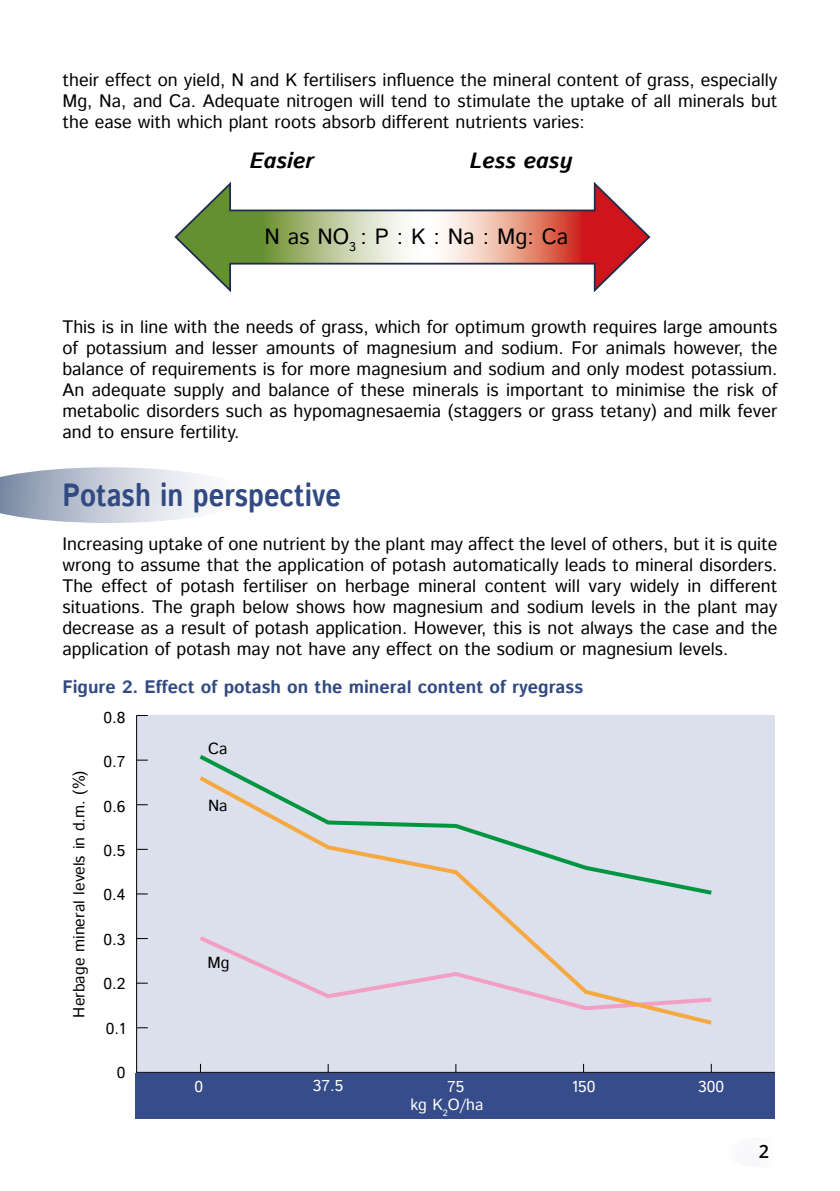
<style>
.page{position:relative;width:840px;height:1191px;background:#fff}
.page>*{position:absolute;margin:0;border:0;box-sizing:border-box;transform-origin:0 0}
.t1{font:700 32px "Istok";color:#324a82;scale:.85 1}
.t2{font:22px "Istok";color:#000}
.t3{font:italic 700 22px "Istok";color:#000}
.t4{font:18px/21px "Istok";color:#000;text-align:justify}
.t5{font:700 18px "Istok";color:#324a82}
.t6{font:18px "Open Sans";color:#000}
.t7{font:16px "Istok";color:#000}
.t8{font:16px "Istok";color:#fff}
</style>
<div class="page">
<svg style="left:0;top:467px;width:205px;height:56px"></svg>
<div style="left:136px;top:1072px;width:638px;height:46px;background:#364c8b"></div>
<div style="left:136px;top:715px;width:638px;height:358px;background:#dcdfec"></div>
<svg style="left:136px;top:1027px;width:12px;height:1px"></svg>
<svg style="left:136px;top:982px;width:12px;height:1px"></svg>
<svg style="left:136px;top:938px;width:12px;height:1px"></svg>
<svg style="left:136px;top:893px;width:12px;height:1px"></svg>
<svg style="left:136px;top:849px;width:12px;height:1px"></svg>
<svg style="left:136px;top:804px;width:12px;height:1px"></svg>
<svg style="left:136px;top:759px;width:12px;height:1px"></svg>
<div style="left:195px;top:897px;width:520px;height:130px;background:#dcdfec"></div>
<div style="left:195px;top:751px;width:520px;height:146px;background:#dcdfec"></div>
<svg style="left:136px;top:715px;width:12px;height:1px"></svg>
<svg style="left:174px;top:182px;width:476px;height:111px"></svg>
<div style="left:725px;top:1137px;width:76px;height:30px;background:#fbfbfc;border-radius:50%"></div>
<p class="t4" style="left:62px;top:70px;width:716px">their effect on yield, N and K fertilisers influence the mineral content of grass, especially Mg, Na, and Ca. Adequate nitrogen will tend to stimulate the uptake of all minerals but the ease with which plant roots absorb different nutrients varies:</p>
<p class="t3" style="left:250px;top:146px;width:65px">Easier</p>
<p class="t3" style="left:469px;top:146px;width:104px">Less easy</p>
<p class="t2" style="left:264px;top:222px;width:305px">NasNO<sub>3</sub> :P:K:Na:Mg:Ca</p>
<p class="t4" style="left:62px;top:317px;width:716px">This is in line with the needs of grass, which for optimum growth requires large amounts of potassium and lesser amounts of magnesium and sodium. For animals however, the balance of requirements is for more magnesium and sodium and only modest potassium.<br>An adequate supply and balance of these minerals is important to minimise the risk of metabolic disorders such as hypomagnesaemia (staggers or grass tetany) and milk fever and to ensure fertility.</p>
<h1 class="t1" style="left:62px;top:474px;width:329px">Potash in perspective</h1>
<p class="t4" style="left:62px;top:534px;width:716px">Increasing uptake of one nutrient by the plant may affect the level of others, but it is quite wrong to assume that the application of potash automatically leads to mineral disorders.<br>The effect of potash fertiliser on herbage mineral content will vary widely in different situations. The graph below shows how magnesium and sodium levels in the plant may decrease as a result of potash application. However, this is not always the case and the application of potash may not have any effect on the sodium or magnesium levels.</p>
<p class="t5" style="left:62px;top:674px;width:522px">Figure 2. Effect of potash on the mineral content of ryegrass</p>
<p class="t7" style="left:68px;top:1017px;width:249px;rotate:-90deg">Herbage mineral levels in d.m. (%)</p>
<p class="t7" style="left:103px;top:706px;width:24px">0.8</p>
<p class="t7" style="left:103px;top:751px;width:23px">0.7</p>
<p class="t7" style="left:103px;top:795px;width:24px">0.6</p>
<p class="t7" style="left:103px;top:840px;width:24px">0.5</p>
<p class="t7" style="left:103px;top:884px;width:24px">0.4</p>
<p class="t7" style="left:103px;top:929px;width:24px">0.3</p>
<p class="t7" style="left:103px;top:973px;width:24px">0.2</p>
<p class="t7" style="left:106px;top:1018px;width:21px">0.1</p>
<p class="t7" style="left:117px;top:1062px;width:10px">0</p>
<p class="t7" style="left:208px;top:737px;width:21px">Ca</p>
<p class="t7" style="left:208px;top:794px;width:21px">Na</p>
<p class="t7" style="left:207px;top:951px;width:24px">Mg</p>
<p class="t8" style="left:194px;top:1075px;width:10px">0</p>
<p class="t8" style="left:313px;top:1075px;width:32px">37.5</p>
<p class="t8" style="left:447px;top:1075px;width:19px">75</p>
<p class="t8" style="left:571px;top:1075px;width:25px">150</p>
<p class="t8" style="left:697px;top:1075px;width:28px">300</p>
<p class="t8" style="left:410px;top:1094px;width:74px">kg K<sub>2</sub>O/ha</p>
<p class="t6" style="left:758px;top:1139px;width:12px">2</p>
</div>
